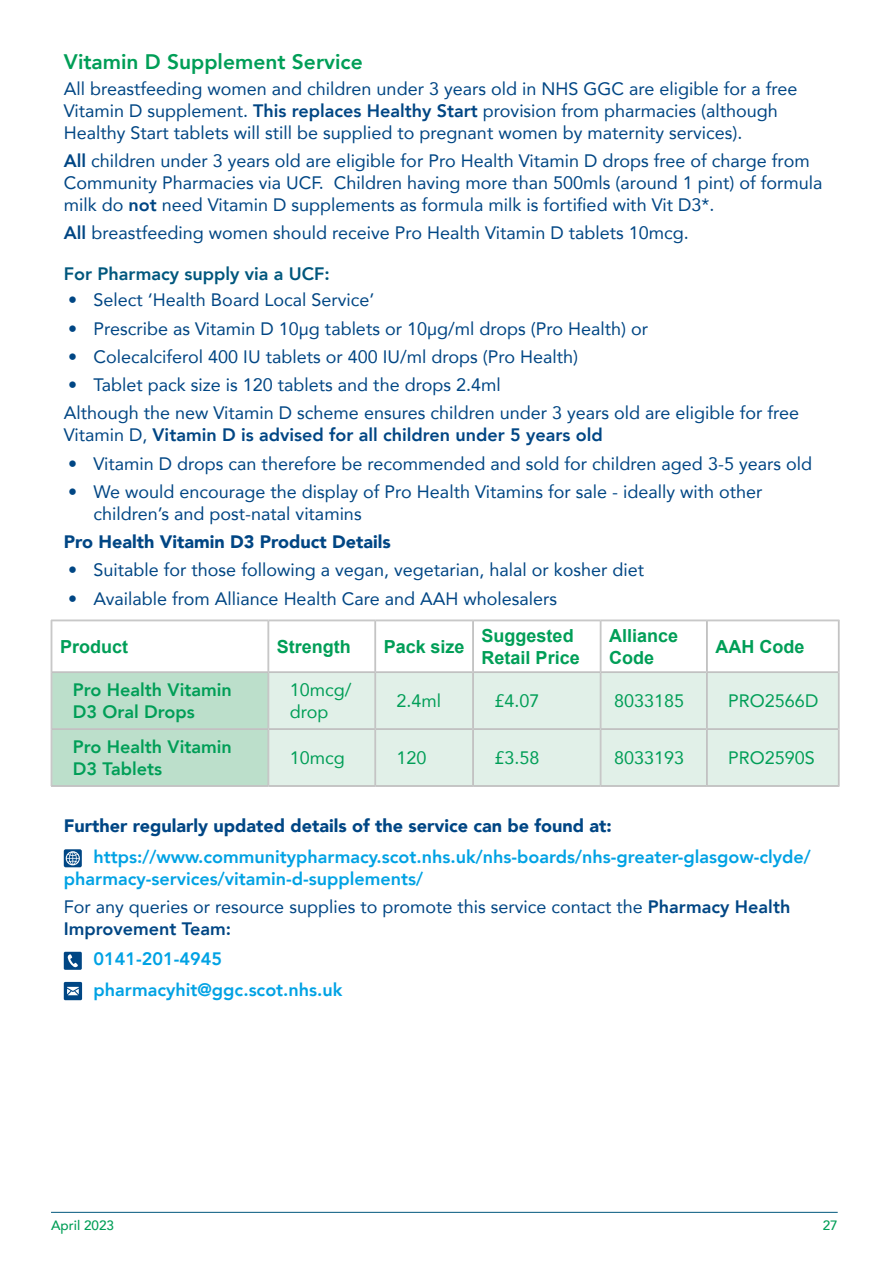
<style>
.page{position:relative;width:893px;height:1263px;background:#fff}
.page>*{position:absolute;margin:0;border:0;box-sizing:border-box;transform-origin:0 0}
.t1{font:800 21px "Avenir";color:#009e57}
.t2{font:18px/21.9px "Avenir";color:#004684}
.t3{font:800 18px/21.9px "Avenir";color:#00a2e4}
.t4{font:900 18px "Avenir";color:#004684}
.t5{font:18px/21.9px "Avenir";color:#009e57}
.t6{font:700 18px/21.6px "Arial";color:#009e57}
.t7{font:800 18px "Avenir";color:#004684}
.t8{font:800 18px/21.9px "Avenir";color:#009e57}
.t9{font:800 18px "Avenir";color:#00577d}
.t10{font:500 13.5px "Avenir";color:#009e57}
.s1{font-weight:800}
.s2{font-weight:400}
</style>
<div class="page">
<hr style="left:51px;top:1212px;width:787px;height:1px;background:#00577d">
<svg style="left:53px;top:621px;width:785px;height:164px"></svg>
<div style="left:269px;top:673px;width:569px;height:112px;background:#e1f0e8"></div>
<hr style="left:473px;top:672px;width:128px;height:1px;background:#fff">
<hr style="left:473px;top:729px;width:128px;height:1px;background:#fff">
<hr style="left:52px;top:620px;width:216px;height:1px;background:#c0c0c0">
<hr style="left:268px;top:620px;width:107px;height:1px;background:#c0c0c0">
<hr style="left:375px;top:620px;width:98px;height:1px;background:#c0c0c0">
<hr style="left:473px;top:620px;width:128px;height:1px;background:#c0c0c0">
<hr style="left:601px;top:620px;width:106px;height:1px;background:#c0c0c0">
<hr style="left:707px;top:620px;width:132px;height:1px;background:#c0c0c0">
<hr style="left:52px;top:671px;width:216px;height:1px;background:#c0c0c0">
<hr style="left:52px;top:672px;width:216px;height:1px;background:#c0c0c0">
<hr style="left:268px;top:671px;width:107px;height:1px;background:#c0c0c0">
<hr style="left:268px;top:672px;width:107px;height:1px;background:#c0c0c0">
<hr style="left:375px;top:671px;width:98px;height:1px;background:#c0c0c0">
<hr style="left:375px;top:672px;width:98px;height:1px;background:#c0c0c0">
<hr style="left:473px;top:671px;width:127px;height:1px;background:#c0c0c0">
<hr style="left:473px;top:672px;width:127px;height:1px;background:#c0c0c0">
<hr style="left:601px;top:671px;width:106px;height:1px;background:#c0c0c0">
<hr style="left:601px;top:672px;width:106px;height:1px;background:#c0c0c0">
<hr style="left:707px;top:671px;width:131px;height:1px;background:#c0c0c0">
<hr style="left:707px;top:672px;width:131px;height:1px;background:#c0c0c0">
<hr style="left:52px;top:728px;width:216px;height:1px;background:#c0c0c0">
<hr style="left:52px;top:729px;width:216px;height:1px;background:#c0c0c0">
<hr style="left:268px;top:728px;width:107px;height:1px;background:#c0c0c0">
<hr style="left:268px;top:729px;width:107px;height:1px;background:#c0c0c0">
<hr style="left:375px;top:728px;width:98px;height:1px;background:#c0c0c0">
<hr style="left:375px;top:729px;width:98px;height:1px;background:#c0c0c0">
<hr style="left:473px;top:728px;width:127px;height:1px;background:#c0c0c0">
<hr style="left:473px;top:729px;width:127px;height:1px;background:#c0c0c0">
<hr style="left:601px;top:728px;width:106px;height:1px;background:#c0c0c0">
<hr style="left:601px;top:729px;width:106px;height:1px;background:#c0c0c0">
<hr style="left:707px;top:728px;width:131px;height:1px;background:#c0c0c0">
<hr style="left:707px;top:729px;width:131px;height:1px;background:#c0c0c0">
<hr style="left:52px;top:785px;width:216px;height:1px;background:#c0c0c0">
<hr style="left:51px;top:786px;width:217px;height:1px;background:#c0c0c0">
<hr style="left:268px;top:785px;width:107px;height:1px;background:#c0c0c0">
<hr style="left:268px;top:786px;width:107px;height:1px;background:#c0c0c0">
<hr style="left:375px;top:785px;width:98px;height:1px;background:#c0c0c0">
<hr style="left:375px;top:786px;width:98px;height:1px;background:#c0c0c0">
<hr style="left:473px;top:785px;width:127px;height:1px;background:#c0c0c0">
<hr style="left:473px;top:786px;width:128px;height:1px;background:#c0c0c0">
<hr style="left:601px;top:785px;width:106px;height:1px;background:#c0c0c0">
<hr style="left:601px;top:786px;width:106px;height:1px;background:#c0c0c0">
<hr style="left:707px;top:785px;width:131px;height:1px;background:#c0c0c0">
<hr style="left:707px;top:786px;width:132px;height:1px;background:#c0c0c0">
<hr style="left:51px;top:620px;width:1px;height:52px;background:#c0c0c0">
<hr style="left:52px;top:621px;width:1px;height:51px;background:#c0c0c0">
<hr style="left:51px;top:672px;width:1px;height:57px;background:#c0c0c0">
<hr style="left:52px;top:673px;width:1px;height:56px;background:#c0c0c0">
<hr style="left:51px;top:729px;width:1px;height:57px;background:#c0c0c0">
<hr style="left:52px;top:730px;width:1px;height:55px;background:#c0c0c0">
<hr style="left:268px;top:621px;width:1px;height:51px;background:#c0c0c0">
<hr style="left:375px;top:621px;width:1px;height:51px;background:#c0c0c0">
<hr style="left:472px;top:621px;width:1px;height:51px;background:#c0c0c0">
<hr style="left:473px;top:621px;width:1px;height:51px;background:#c0c0c0">
<hr style="left:600px;top:621px;width:1px;height:51px;background:#c0c0c0">
<hr style="left:601px;top:621px;width:1px;height:51px;background:#c0c0c0">
<hr style="left:706px;top:621px;width:1px;height:51px;background:#c0c0c0">
<hr style="left:707px;top:621px;width:1px;height:51px;background:#c0c0c0">
<hr style="left:838px;top:621px;width:1px;height:51px;background:#c0c0c0">
<hr style="left:839px;top:620px;width:1px;height:52px;background:#c0c0c0">
<hr style="left:268px;top:673px;width:1px;height:56px;background:#c0c0c0">
<hr style="left:375px;top:673px;width:1px;height:56px;background:#c0c0c0">
<hr style="left:472px;top:673px;width:1px;height:56px;background:#c0c0c0">
<hr style="left:473px;top:673px;width:1px;height:56px;background:#c0c0c0">
<hr style="left:600px;top:673px;width:1px;height:56px;background:#c0c0c0">
<hr style="left:601px;top:673px;width:1px;height:56px;background:#c0c0c0">
<hr style="left:706px;top:673px;width:1px;height:56px;background:#c0c0c0">
<hr style="left:707px;top:673px;width:1px;height:56px;background:#c0c0c0">
<hr style="left:838px;top:673px;width:1px;height:56px;background:#c0c0c0">
<hr style="left:839px;top:672px;width:1px;height:57px;background:#c0c0c0">
<hr style="left:268px;top:730px;width:1px;height:55px;background:#c0c0c0">
<hr style="left:375px;top:730px;width:1px;height:55px;background:#c0c0c0">
<hr style="left:472px;top:730px;width:1px;height:55px;background:#c0c0c0">
<hr style="left:473px;top:730px;width:1px;height:55px;background:#c0c0c0">
<hr style="left:600px;top:730px;width:1px;height:55px;background:#c0c0c0">
<hr style="left:601px;top:730px;width:1px;height:55px;background:#c0c0c0">
<hr style="left:706px;top:730px;width:1px;height:55px;background:#c0c0c0">
<hr style="left:707px;top:730px;width:1px;height:55px;background:#c0c0c0">
<hr style="left:838px;top:730px;width:1px;height:55px;background:#c0c0c0">
<hr style="left:839px;top:729px;width:1px;height:57px;background:#c0c0c0">
<svg style="left:64px;top:849px;width:18px;height:18px"></svg>
<svg style="left:64px;top:952px;width:18px;height:18px"></svg>
<svg style="left:64px;top:982px;width:18px;height:18px"></svg>
<p class="t1" style="left:64px;top:45px;width:300px">Vitamin D Supplement Service</p>
<p class="t2" style="left:64px;top:77px;width:735px">All breastfeeding women and children under 3 years old in NHS GGC are eligible for a free<br>Vitamin D supplement. <span class="s1">This replaces Healthy Start</span> provision from pharmacies (although<br>Healthy Start tablets will still be supplied to pregnant women by maternity services).</p>
<p class="t2" style="left:64px;top:150px;width:760px"><span class="s1">All</span> children under 3 years old are eligible for Pro Health Vitamin D drops free of charge from<br>Community Pharmacies via UCF. Children having more than 500mls (around 1 pint) of formula milk do <span class="s1">not</span> need Vitamin D supplements as formula milk is fortified with Vit D3*.</p>
<p class="t2" style="left:64px;top:222px;width:627px"><span class="s1">All</span> breastfeeding women should receive Pro Health Vitamin D tablets 10mcg.</p>
<p class="t9" style="left:64px;top:260px;width:267px">For Pharmacy supply via a UCF:</p>
<p class="t2" style="left:68px;top:288px;width:308px">• Select ‘Health Board Local Service’</p>
<p class="t2" style="left:68px;top:317px;width:582px">• Prescribe as Vitamin D 10µg tablets or 10µg/ml drops (Pro Health) or</p>
<p class="t2" style="left:68px;top:345px;width:512px">• Colecalciferol 400 IU tablets or 400 IU/ml drops (Pro Health)</p>
<p class="t2" style="left:64px;top:370px;width:737px;line-height:28.3px">• Tablet pack size is 120 tablets and the drops 2.4ml<br>Although the new Vitamin D scheme ensures children under 3 years old are eligible for free</p>
<p class="t7" style="left:64px;top:421px;width:540px"><span class="s2">Vitamin D,</span> Vitamin D is advised for all children under 5 years old</p>
<p class="t2" style="left:68px;top:452px;width:745px">• Vitamin D drops can therefore be recommended and sold for children aged 3-5 years old</p>
<p class="t2" style="left:94px;top:480px;width:670px;text-indent:-26px">• We would encourage the display of Pro Health Vitamins for sale - ideally with other children’s and post-natal vitamins</p>
<p class="t4" style="left:64px;top:526px;width:329px">Pro Health Vitamin D3 Product Details</p>
<p class="t2" style="left:68px;top:559px;width:578px">• Suitable for those following a vegan, vegetarian, halal or kosher diet</p>
<p class="t2" style="left:68px;top:587px;width:491px">• Available from Alliance Health Care and AAH wholesalers</p>
<p class="t6" style="left:60px;top:636px;width:70px">Product</p>
<p class="t6" style="left:277px;top:636px;width:75px">Strength</p>
<p class="t6" style="left:384px;top:636px;width:82px">Pack size</p>
<p class="t6" style="left:482px;top:626px;width:100px">Suggested<br>Retail Price</p>
<p class="t6" style="left:609px;top:626px;width:71px">Alliance<br>Code</p>
<p class="t6" style="left:715px;top:636px;width:90px">AAH Code</p>
<p class="t8" style="left:73px;top:678px;width:160px">Pro Health Vitamin<br>D3 Oral Drops</p>
<p class="t5" style="left:290px;top:678px;width:63px">10mcg/ drop</p>
<p class="t5" style="left:397px;top:689px;width:46px">2.4ml</p>
<p class="t5" style="left:494px;top:689px;width:47px">£4.07</p>
<p class="t5" style="left:614px;top:689px;width:72px">8033185</p>
<p class="t5" style="left:728px;top:689px;width:92px">PRO2566D</p>
<p class="t8" style="left:73px;top:735px;width:160px">Pro Health Vitamin<br>D3 Tablets</p>
<p class="t5" style="left:290px;top:746px;width:57px">10mcg</p>
<p class="t5" style="left:397px;top:746px;width:32px">120</p>
<p class="t5" style="left:494px;top:746px;width:47px">£3.58</p>
<p class="t5" style="left:614px;top:746px;width:72px">8033193</p>
<p class="t5" style="left:728px;top:746px;width:88px">PRO2590S</p>
<p class="t4" style="left:64px;top:811px;width:549px">Further regularly updated details of the service can be found at:</p>
<p class="t3" style="left:64px;top:846px;width:749px;text-indent:30px">https://www.communitypharmacy.scot.nhs.uk/nhs-boards/nhs-greater-glasgow-clyde/ pharmacy-services/vitamin-d-supplements/</p>
<p class="t2" style="left:64px;top:895px;width:728px">For any queries or resource supplies to promote this service contact the <span class="s1">Pharmacy Health<br>Improvement Team:</span></p>
<p class="t3" style="left:94px;top:944px;width:251px;line-height:30.5px">0141-201-4945 pharmacyhit@ggc.scot.nhs.uk</p>
<p class="t10" style="left:51px;top:1214px;width:65px">April 2023</p>
<p class="t10" style="left:823px;top:1214px;width:17px">27</p>
</div>
